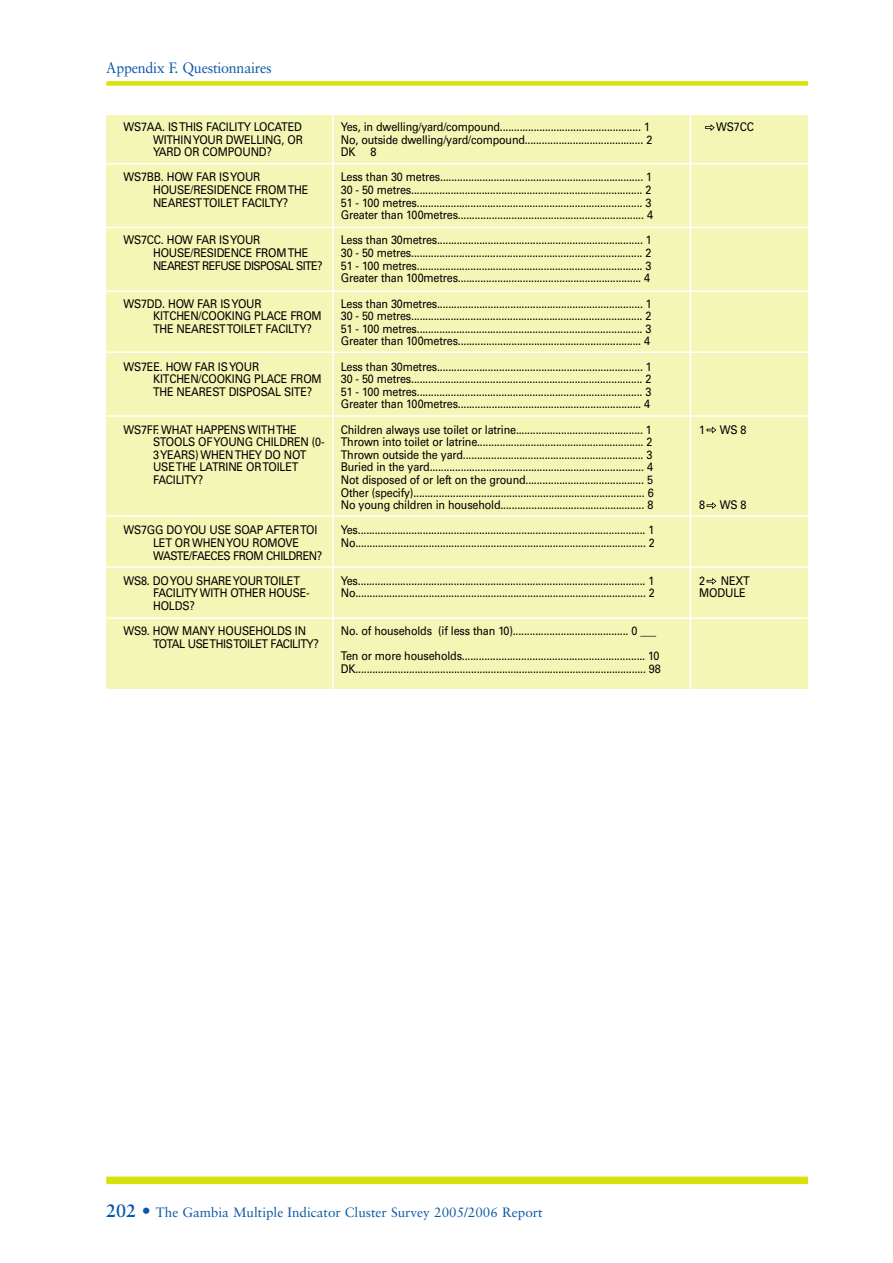
<style>
.page{position:relative;width:893px;height:1263px;background:#fff}
.page>*{position:absolute;margin:0;border:0;box-sizing:border-box;transform-origin:0 0}
.t1{font:15px "Sabon";letter-spacing:-.015em;color:#0a58a5;scale:.95 1}
.t2{font:13.5px "Sabon";color:#0a58a5}
.t3{font:12px/12.6px "Univers";letter-spacing:-.015em;color:#000;scale:.9 1}
.t4{font:12px/12.6px "Univers";letter-spacing:-.04em;color:#000;scale:.9 1}
.s1{font-weight:700;font-size:18px}
</style>
<div class="page">
<div style="left:106px;top:81px;width:702px;height:5px;background:#d9e109"></div>
<div style="left:106px;top:1176px;width:702px;height:8px;background:#d9e109"></div>
<div style="left:106px;top:115px;width:702px;height:574px;background:#f4f6b5"></div>
<svg style="left:707px;top:578px;width:9px;height:7px"></svg>
<svg style="left:707px;top:502px;width:9px;height:7px"></svg>
<svg style="left:707px;top:426px;width:9px;height:7px"></svg>
<svg style="left:705px;top:124px;width:10px;height:7px"></svg>
<hr style="left:332px;top:115px;width:2px;height:574px;background:#fff">
<hr style="left:690px;top:115px;width:1px;height:574px;background:#fff">
<hr style="left:106px;top:163px;width:702px;height:1px;background:#fff">
<hr style="left:106px;top:227px;width:702px;height:1px;background:#fff">
<hr style="left:106px;top:290px;width:702px;height:2px;background:#fff">
<hr style="left:106px;top:351px;width:702px;height:2px;background:#fff">
<hr style="left:106px;top:415px;width:702px;height:2px;background:#fff">
<hr style="left:106px;top:515px;width:702px;height:1px;background:#fff">
<hr style="left:106px;top:566px;width:702px;height:2px;background:#fff">
<hr style="left:106px;top:617px;width:702px;height:2px;background:#fff">
<p class="t1" style="left:106px;top:61px;width:176px">Appendix F. Questionnaires</p>
<p class="t3" style="left:153px;top:122px;width:168px;text-align:justify;text-indent:-30px">WS7AA. IS THIS FACILITY LOCATED WITHIN YOUR DWELLING, OR YARD OR COMPOUND?</p>
<p class="t3" style="left:153px;top:172px;width:174px;text-indent:-30px">WS7BB. HOW FAR IS YOUR<br>HOUSE/RESIDENCE FROM THE<br>NEAREST TOILET FACILTY?</p>
<p class="t3" style="left:153px;top:235px;width:190px;text-indent:-30px">WS7CC. HOW FAR IS YOUR<br>HOUSE/RESIDENCE FROM THE<br>NEAREST REFUSE DISPOSAL SITE?</p>
<p class="t3" style="left:153px;top:298px;width:189px;text-indent:-30px">WS7DD. HOW FAR IS YOUR<br>KITCHEN/COOKING PLACE FROM<br>THE NEAREST TOILET FACILTY?</p>
<p class="t3" style="left:153px;top:361px;width:189px;text-indent:-30px">WS7EE. HOW FAR IS YOUR<br>KITCHEN/COOKING PLACE FROM<br>THE NEAREST DISPOSAL SITE?</p>
<p class="t3" style="left:153px;top:424px;width:192px;text-indent:-30px">WS7FF. WHAT HAPPENS WITH THE<br>STOOLS OF YOUNG CHILDREN (0-<br>3 YEARS) WHEN THEY DO NOT<br>USE THE LATRINE OR TOILET<br>FACILITY?</p>
<p class="t3" style="left:153px;top:525px;width:189px;text-indent:-30px">WS7GG DO YOU USE SOAP AFTER TOI<br>LET OR WHEN YOU ROMOVE<br>WASTE/FAECES FROM CHILDREN?</p>
<p class="t3" style="left:153px;top:575px;width:176px;text-indent:-30px">WS8. DO YOU SHARE YOUR TOILET<br>FACILITY WITH OTHER HOUSE-<br>HOLDS?</p>
<p class="t4" style="left:153px;top:626px;width:185px;text-indent:-30px">WS9. HOW MANY HOUSEHOLDS IN<br>TOTAL USE THIS TOILET FACILITY?</p>
<p class="t3" style="left:341px;top:122px;width:348px">Yes, in dwelling/yard/compound.................................................. 1<br>No, outside dwelling/yard/compound.......................................... 2<br>DK 8</p>
<p class="t3" style="left:341px;top:172px;width:348px">Less than 30 metres........................................................................ 1<br>30 - 50 metres.................................................................................. 2<br>51 - 100 metres................................................................................ 3<br>Greater than 100metres.................................................................. 4</p>
<p class="t3" style="left:341px;top:235px;width:347px;text-align:justify">Less than 30metres......................................................................... 1<br>30 - 50 metres.................................................................................. 2<br>51 - 100 metres................................................................................ 3<br>Greater than 100metres................................................................. 4</p>
<p class="t3" style="left:341px;top:298px;width:347px;text-align:justify">Less than 30metres......................................................................... 1<br>30 - 50 metres.................................................................................. 2<br>51 - 100 metres................................................................................ 3<br>Greater than 100metres................................................................. 4</p>
<p class="t3" style="left:341px;top:361px;width:347px;text-align:justify">Less than 30metres......................................................................... 1<br>30 - 50 metres.................................................................................. 2<br>51 - 100 metres................................................................................ 3<br>Greater than 100metres................................................................. 4</p>
<p class="t3" style="left:341px;top:424px;width:349px">Children always use toilet or latrine............................................. 1<br>Thrown into toilet or latrine........................................................... 2<br>Thrown outside the yard................................................................ 3<br>Buried in the yard............................................................................ 4<br>Not disposed of or left on the ground.......................................... 5<br>Other (specify).................................................................................. 6<br>No young children in household................................................... 8</p>
<p class="t3" style="left:341px;top:525px;width:350px">Yes...................................................................................................... 1<br>No....................................................................................................... 2</p>
<p class="t3" style="left:341px;top:575px;width:350px">Yes...................................................................................................... 1<br>No....................................................................................................... 2</p>
<p class="t3" style="left:341px;top:619px;width:356px;line-height:25.2px">No. of households (if less than 10)......................................... 0 ___<br>Ten or more households................................................................. 10</p>
<p class="t3" style="left:341px;top:663px;width:357px">DK....................................................................................................... 98</p>
<p class="t3" style="left:716px;top:122px;width:43px">WS7CC</p>
<p class="t3" style="left:699px;top:424px;width:54px">1 WS 8</p>
<p class="t3" style="left:699px;top:500px;width:54px">8 WS 8</p>
<p class="t3" style="left:699px;top:575px;width:58px;text-indent:22px">NEXT<br>MODULE</p>
<p class="t3" style="left:699px;top:575px;width:8px">2</p>
<p class="t2" style="left:106px;top:1206px;width:438px"><span class="s1">202 •</span> The Gambia Multiple Indicator Cluster Survey 2005/2006 Report</p>
</div>
